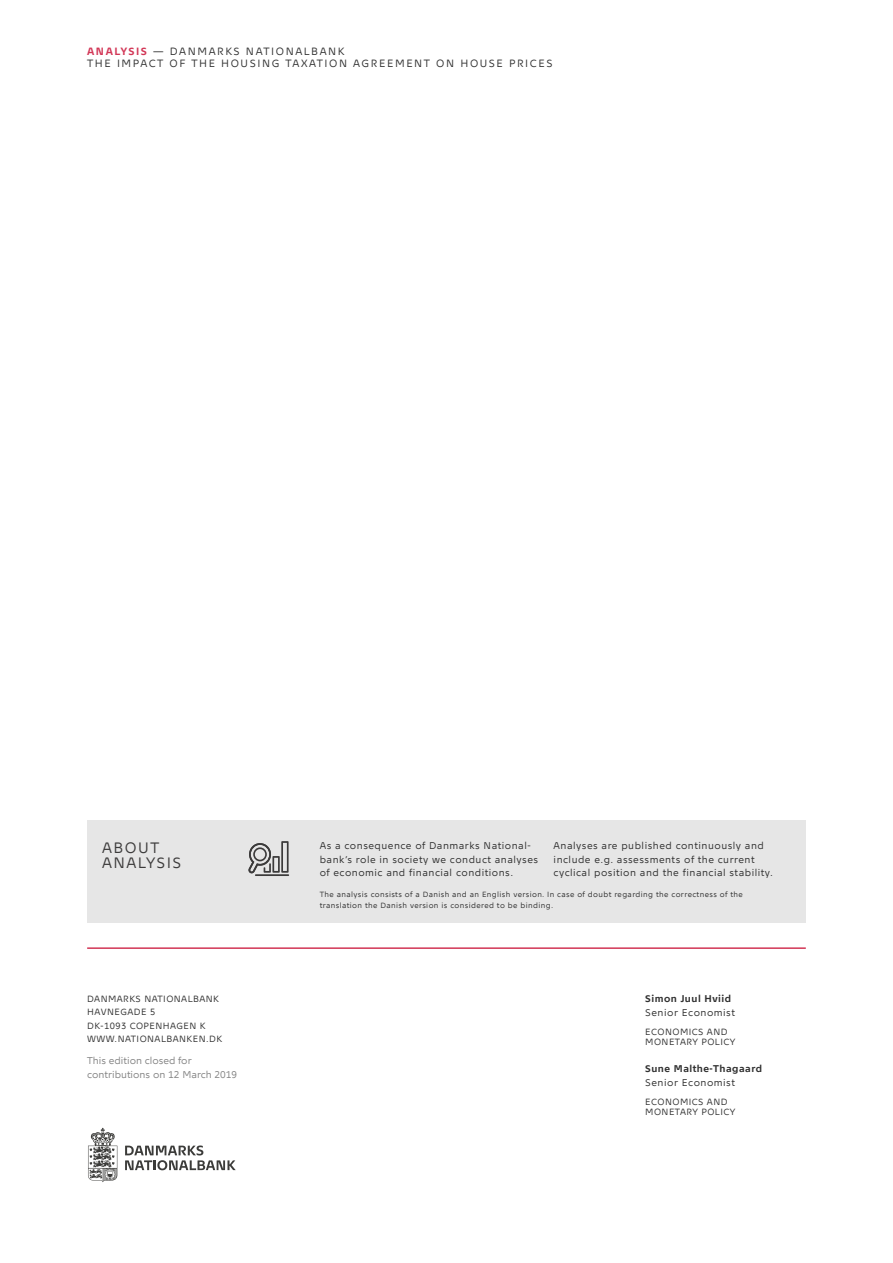
<style>
.page{position:relative;width:893px;height:1263px;background:#fff}
.page>*{position:absolute;margin:0;border:0;box-sizing:border-box;transform-origin:0 0}
.t1{font:15px/15px "Nationalbank";letter-spacing:.1em;color:#3c3b3b}
.t2{font:10.5px "Nationalbank";letter-spacing:.15em;color:#303030}
.Kontakt_brød_6_5_9{font:9.75px/13.5px "Nationalbank";letter-spacing:.05em;color:#303030}
.Kontakt_kursiv_6_5_9{font:9.75px/13.5px "Nationalbank";color:#838383}
.Kontakt_fed_6_5_9{font:700 9.75px "Nationalbank";letter-spacing:.05em;color:#303030}
.Kontakt_adresse{font:9px/13.5px "Nationalbank";letter-spacing:.05em;color:#303030}
.Kontakt_afdeling_6_7{font:9px/10.5px "Nationalbank";letter-spacing:.05em;color:#303030}
.t3{font:7.5px/10.5px "Nationalbank";letter-spacing:.05em;color:#303030}
.s1{font-weight:700;color:#d23656}
</style>
<div class="page">
<hr style="left:87px;top:947px;width:719px;height:2px;background:#d23656">
<svg style="left:88px;top:1128px;width:29px;height:54px"></svg>
<svg style="left:125px;top:1145px;width:111px;height:25px"></svg>
<div style="left:87px;top:821px;width:719px;height:102px;background:#e6e6e6"></div>
<hr style="left:255px;top:874px;width:34px;height:2px;background:#3c3b3b">
<svg style="left:248px;top:841px;width:41px;height:32px"></svg>
<p class="t2" style="left:87px;top:45px;width:259px"><span class="s1">ANALYSIS</span> — DANMARKS NATIONALBANK</p>
<p class="t2" style="left:87px;top:57px;width:467px">THE IMPACT OF THE HOUSING TAXATION AGREEMENT ON HOUSE PRICES</p>
<h1 class="t1" style="left:102px;top:840px;width:81px">ABOUT<br>ANALYSIS</h1>
<p class="Kontakt_brød_6_5_9" style="left:320px;top:839px;width:220px">As a consequence of Danmarks National&shy;bank’s role in society we conduct analyses of economic and financial conditions.</p>
<p class="Kontakt_brød_6_5_9" style="left:554px;top:839px;width:221px">Analyses are published continuously and include e.g. assessments of the current cyclical position and the financial stability.</p>
<p class="t3" style="left:320px;top:889px;width:425px">The analysis consists of a Danish and an English version. In case of doubt regarding the correctness of the translation the Danish version is considered to be binding.</p>
<p class="Kontakt_adresse" style="left:87px;top:992px;width:136px">DANMARKS NATIONALBANK<br>HAVNEGADE 5<br>DK-1093 COPENHAGEN K<br>WWW.NATIONALBANKEN.DK</p>
<p class="Kontakt_kursiv_6_5_9" style="left:87px;top:1054px;width:152px">This edition closed for contributions on 12 March 2019</p>
<p class="Kontakt_fed_6_5_9" style="left:645px;top:993px;width:87px">Simon Juul Hviid</p>
<p class="Kontakt_brød_6_5_9" style="left:645px;top:1005px;width:91px">Senior Economist</p>
<p class="Kontakt_afdeling_6_7" style="left:645px;top:1026px;width:92px">ECONOMICS AND<br>MONETARY POLICY</p>
<p class="Kontakt_fed_6_5_9" style="left:645px;top:1063px;width:118px">Sune Malthe-Thagaard</p>
<p class="Kontakt_brød_6_5_9" style="left:645px;top:1076px;width:91px">Senior Economist</p>
<p class="Kontakt_afdeling_6_7" style="left:645px;top:1096px;width:92px">ECONOMICS AND<br>MONETARY POLICY</p>
</div>
